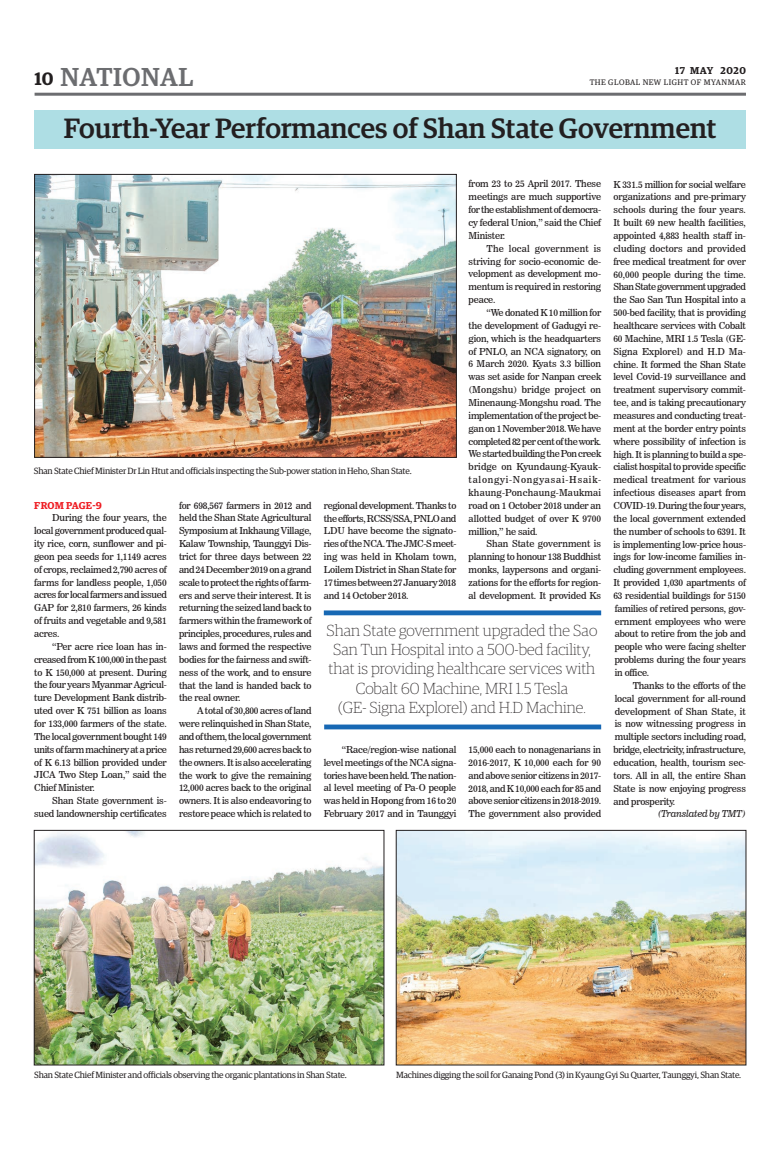
<style>
.page{position:relative;width:773px;height:1152px;background:#fff}
.page>*{position:absolute;margin:0;border:0;box-sizing:border-box;transform-origin:0 0}
.t1{font:500 28px "Guardian Egyp";color:#231f20}
.t2{font:500 26px "Guardian Egyp";letter-spacing:.02em;color:#6c6d70}
.t3{font:600 18px "Guardian Egyp";color:#231f20}
.t4{font:100 16px/19.2px "Guardian Egyp";color:#231f20;text-align:center}
.t5{font:600 10px "Guardian Egyp";letter-spacing:.01em;color:#ee1d23}
.t6{font:600 10px "Guardian Egyp";letter-spacing:.055em;color:#231f20}
.t7{font:9.5px/12.9px "News 706 BT Roman C";letter-spacing:-.02em;color:#231f20;text-align:justify}
.t8{font:9.5px "News 706 BT Italic C";letter-spacing:-.02em;color:#231f20}
.t9{font:9px "Guardian Egyp";letter-spacing:-.02em;color:#231f20}
.t10{font:8px "Guardian Egyp";letter-spacing:.06em;color:#231f20}
</style>
<div class="page">
<hr style="left:35px;top:93px;width:711px;height:3px;background:#6c6d70">
<div style="left:34px;top:110px;width:712px;height:39px;background:#aedee4"></div>
<img style="left:36px;top:832px;width:346px;height:231px">
<div style="left:34px;top:830px;width:350px;height:235px;border:1px solid #231f20"></div>
<img style="left:36px;top:176px;width:418px;height:280px">
<div style="left:34px;top:174px;width:422px;height:284px;border:1px solid #231f20"></div>
<img style="left:398px;top:832px;width:346px;height:231px">
<div style="left:396px;top:830px;width:350px;height:235px;border:1px solid #231f20"></div>
<div style="left:324px;top:610px;width:277px;height:5px;background:#1768b4"></div>
<hr style="left:324px;top:725px;width:277px;height:4px;background:#1768b4">
<p class="t6" style="left:675px;top:63px;width:72px">17 MAY 2020</p>
<h2 class="t2" style="left:61px;top:59px;width:134px">NATIONAL</h2>
<p class="t10" style="left:589px;top:77px;width:158px">THE GLOBAL NEW LIGHT OF MYANMAR</p>
<h1 class="t1" style="left:64px;top:108px;width:654px">Fourth-Year Performances of Shan State Government</h1>
<h3 class="t3" style="left:35px;top:65px;width:21px">10</h3>
<p class="t7" style="left:468px;top:178px;width:134px">from 23 to 25 April 2017. These meetings are much supportive for the establishment of democra&shy;cy federal Union,” said the Chief Minister.</p>
<p class="t7" style="left:468px;top:242px;width:134px;text-indent:18px">The local government is striving for socio-economic de&shy;velopment as development mo&shy;mentum is required in restoring peace.</p>
<p class="t7" style="left:468px;top:306px;width:134px;text-indent:18px">“We donated K 10 million for the development of Gadugyi re&shy;gion, which is the headquarters of PNLO, an NCA signatory, on 6 March 2020. Kyats 3.3 billion was set aside for Nanpan creek (Mongshu) bridge project on Minenaung-Mongshu road. The implementation of the project be&shy;gan on 1 November 2018. We have completed 82 per cent of the work.<br>We started building the Pon creek bridge on Kyundaung-Kyauk&shy;talongyi-Nongyasai-Hsaik&shy;khaung-Ponchaung-Maukmai road on 1 October 2018 under an allotted budget of over K 9700 million,” he said.</p>
<p class="t7" style="left:468px;top:537px;width:134px;text-indent:18px">Shan State government is planning to honour 138 Buddhist monks, laypersons and organi&shy;zations for the efforts for region&shy;al development. It provided Ks</p>
<p class="t9" style="left:34px;top:464px;width:379px">Shan State Chief Minister Dr Lin Htut and officials inspecting the Sub-power station in Heho, Shan State.</p>
<p class="t7" style="left:179px;top:499px;width:134px">for 698,567 farmers in 2012 and held the Shan State Agricultural Symposium at Inkhaung Village, Kalaw Township, Taunggyi Dis&shy;trict for three days between 22 and 24 December 2019 on a grand scale to protect the rights of farm&shy;ers and serve their interest. It is returning the seized land back to farmers within the framework of principles, procedures, rules and laws and formed the respective bodies for the fairness and swift&shy;ness of the work, and to ensure that the land is handed back to the real owner.</p>
<p class="t7" style="left:179px;top:704px;width:134px;text-indent:18px">A total of 30,800 acres of land were relinquished in Shan State, and of them, the local government has returned 29,600 acres back to the owners. It is also accelerating the work to give the remaining 12,000 acres back to the original owners. It is also endeavoring to restore peace which is related to</p>
<p class="t7" style="left:324px;top:499px;width:134px">regional development. Thanks to the efforts, RCSS/SSA, PNLO and LDU have become the signato&shy;ries of the NCA. The JMC-S meet&shy;ing was held in Kholam town, Loilem District in Shan State for 17 times between 27 January 2018 and 14 October 2018.</p>
<p class="t5" style="left:34px;top:498px;width:69px">FROM PAGE-9</p>
<p class="t7" style="left:34px;top:511px;width:134px;text-indent:18px">During the four years, the local government produced qual&shy;ity rice, corn, sunflower and pi&shy;geon pea seeds for 1,1149 acres of crops, reclaimed 2,790 acres of farms for landless people, 1,050 acres for local farmers and issued GAP for 2,810 farmers, 26 kinds of fruits and vegetable and 9,581 acres.</p>
<p class="t7" style="left:34px;top:640px;width:134px;text-indent:18px">“Per acre rice loan has in&shy;creased from K 100,000 in the past to K 150,000 at present. During the four years Myanmar Agricul&shy;ture Development Bank distrib&shy;uted over K 751 billion as loans for 133,000 farmers of the state.<br>The local government bought 149 units of farm machinery at a price of K 6.13 billion provided under JICA Two Step Loan,” said the Chief Minister.</p>
<p class="t7" style="left:34px;top:794px;width:134px;text-align:right">Shan State government is&shy;sued landownership certificates</p>
<h3 class="t4" style="left:326px;top:620px;width:272px">Shan State government upgraded the Sao San Tun Hospital into a 500-bed facility, that is providing healthcare services with Cobalt 60 Machine, MRI 1.5 Tesla<br>(GE- Signa Explorel) and H.D Machine.</h3>
<p class="t7" style="left:324px;top:743px;width:134px;text-indent:18px">“Race/region-wise national level meetings of the NCA signa&shy;tories have been held. The nation&shy;al level meeting of Pa-O people was held in Hopong from 16 to 20<br>February 2017 and in Taunggyi</p>
<p class="t7" style="left:468px;top:743px;width:134px">15,000 each to nonagenarians in 2016-2017, K 10,000 each for 90 and above senior citizens in 2017- 2018, and K 10,000 each for 85 and above senior citizens in 2018-2019.<br>The government also provided</p>
<p class="t7" style="left:613px;top:178px;width:134px">K 331.5 million for social welfare organizations and pre-primary schools during the four years.<br>It built 69 new health facilities, appointed 4,883 health staff in&shy;cluding doctors and provided free medical treatment for over 60,000 people during the time.<br>Shan State government upgraded the Sao San Tun Hospital into a 500-bed facility, that is providing healthcare services with Cobalt 60 Machine, MRI 1.5 Tesla (GE-Signa Explorel) and H.D Ma&shy;chine. It formed the Shan State level Covid-19 surveillance and treatment supervisory commit&shy;tee, and is taking precautionary measures and conducting treat&shy;ment at the border entry points where possibility of infection is high. It is planning to build a spe&shy;cialist hospital to provide specific medical treatment for various infectious diseases apart from COVID-19. During the four years, the local government extended the number of schools to 6391. It is implementing low-price hous&shy;ings for low-income families in&shy;cluding government employees.<br>It provided 1,030 apartments of 63 residential buildings for 5150 families of retired persons, gov&shy;ernment employees who were about to retire from the job and people who were facing shelter problems during the four years in office.</p>
<p class="t7" style="left:613px;top:679px;width:134px;text-indent:19px">Thanks to the efforts of the local government for all-round development of Shan State, it is now witnessing progress in multiple sectors including road, bridge, electricity, infrastructure, education, health, tourism sec&shy;tors. All in all, the entire Shan State is now enjoying progress and prosperity.</p>
<p class="t8" style="left:657px;top:808px;width:90px">(Translated by TMT)</p>
<p class="t9" style="left:34px;top:1068px;width:314px">Shan State Chief Minister and officials observing the organic plantations in Shan State.</p>
<p class="t9" style="left:396px;top:1068px;width:346px">Machines digging the soil for Ganaing Pond (3) in Kyaung Gyi Su Quarter, Taunggyi, Shan State.</p>
</div>
